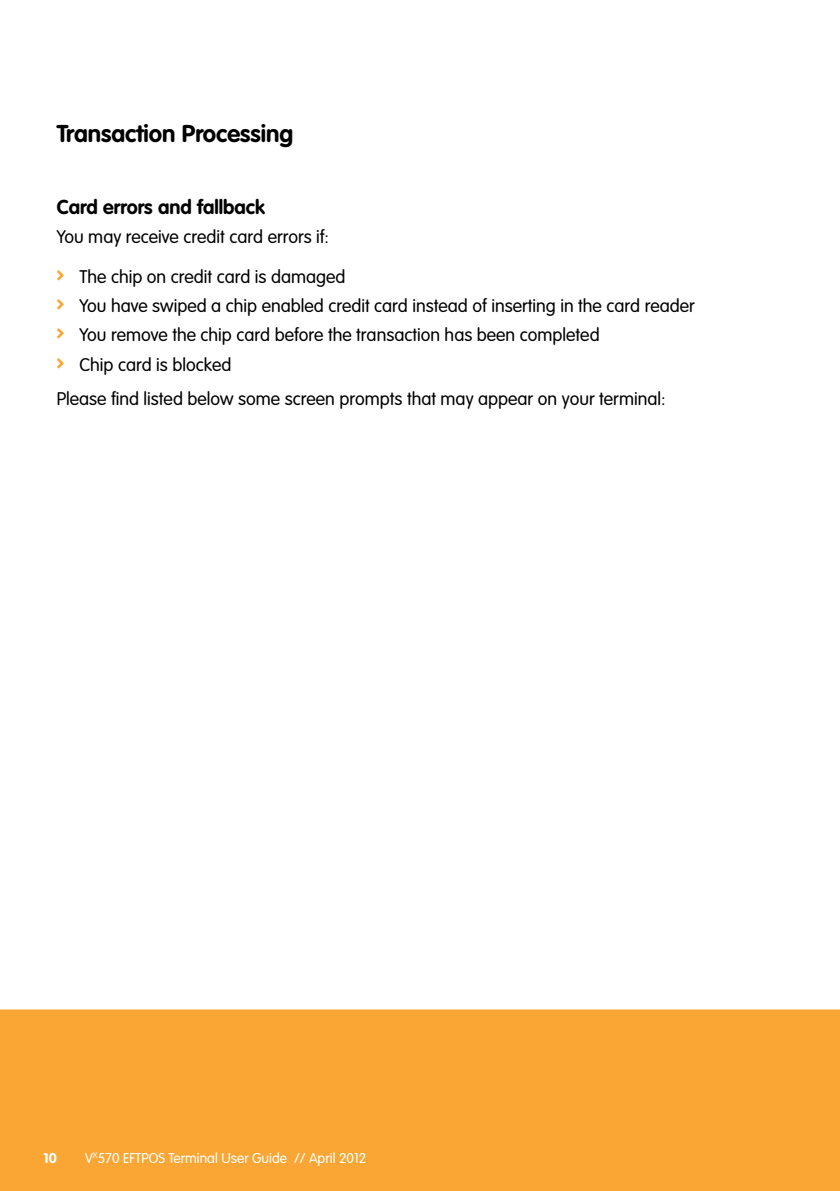
<style>
.page{position:relative;width:840px;height:1191px;background:#fff}
.page>*{position:absolute;margin:0;border:0;box-sizing:border-box;transform-origin:0 0}
.t1{font:700 24px "Bankwest Rounded";color:#000}
.t2{font:700 19.8px "Bankwest Rounded";color:#000}
.t3{font:300 18px/29px "Bankwest Rounded";color:#000}
.t4{font:300 14px "Bankwest Rounded";color:#fff}
.t5{font:700 14px "Bankwest Rounded";color:#fff}
.s1{font-weight:700;color:#faa634}
</style>
<div class="page">
<div style="left:0;top:1009px;width:839px;height:182px;background:#faa634"></div>
<h1 class="t1" style="left:57px;top:118px;width:238px">Transaction Processing</h1>
<p class="t2" style="left:57px;top:194px;width:210px">Card errors and fallback</p>
<p class="t3" style="left:57px;top:221px;width:274px">You may receive credit card errors if:</p>
<p class="t3" style="left:57px;top:262px;width:639px"><span class="s1">›</span> The chip on credit card is damaged<br><span class="s1">›</span> You have swiped a chip enabled credit card instead of inserting in the card reader <span class="s1">›</span> You remove the chip card before the transaction has been completed<br><span class="s1">›</span> Chip card is blocked</p>
<p class="t3" style="left:57px;top:384px;width:610px">Please find listed below some screen prompts that may appear on your terminal:</p>
<p class="t5" style="left:43px;top:1148px;width:15px">10</p>
<p class="t4" style="left:85px;top:1148px;width:283px">V<sup>x</sup>570 EFTPOS Terminal User Guide // April 2012</p>
</div>
